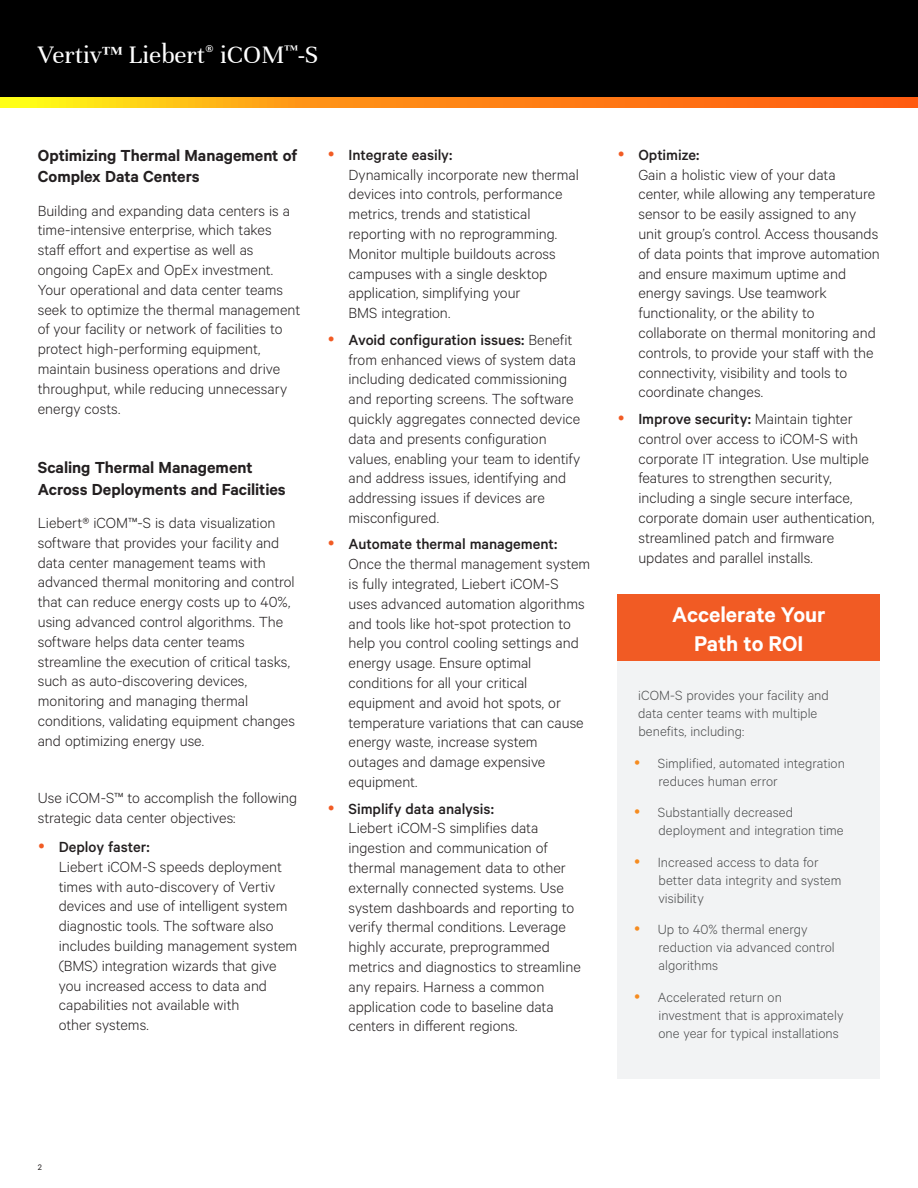
<style>
.page{position:relative;width:918px;height:1188px;background:#fff}
.page>*{position:absolute;margin:0;border:0;box-sizing:border-box;transform-origin:0 0}
.t1{font:27px "Unna";color:#fff}
.Orange_Box_Heading{font:600 24px/28.8px "Calibre";color:#fff;text-align:center}
.Vertiv_Heading{font:600 18px/21.6px "Calibre";color:#231f20}
.Vertiv_Body_Text{font:300 16.5px/19.8px "Calibre";color:#231f20}
.Gray_Column_Body_Tex{font:300 15px/18px "Calibre";color:#4b4c4d}
.t2{font:9px "Calibre";color:#231f20}
.s1{font-weight:500}
</style>
<div class="page">
<div style="left:0;top:0;width:918px;height:108px;background:#000"></div>
<svg style="left:0;top:98px;width:918px;height:10px;background:#ff9314"></svg>
<div style="left:617px;top:594px;width:263px;height:69px;background:#f15b24"></div>
<div style="left:617px;top:661px;width:263px;height:418px;background:#f2f3f4"></div>
<h1 class="t1" style="left:38px;top:39px;width:282px">Vertiv™ Liebert<sup>®</sup> iCOM<sup>™</sup>-S</h1>
<p class="Vertiv_Heading" style="left:38px;top:144px;width:261px">Optimizing Thermal Management of<br>Complex Data Centers</p>
<p class="Vertiv_Body_Text" style="left:38px;top:200px;width:264px">Building and expanding data centers is a time-intensive enterprise, which takes staff effort and expertise as well as ongoing CapEx and OpEx investment.<br>Your operational and data center teams seek to optimize the thermal management of your facility or network of facilities to protect high-performing equipment, maintain business operations and drive throughput, while reducing unnecessary energy costs.</p>
<p class="Vertiv_Heading" style="left:38px;top:456px;width:249px">Scaling Thermal Management<br>Across Deployments and Facilities</p>
<p class="Vertiv_Body_Text" style="left:38px;top:512px;width:259px">Liebert® iCOM™-S is data visualization software that provides your facility and data center management teams with advanced thermal monitoring and control that can reduce energy costs up to 40%, using advanced control algorithms. The software helps data center teams streamline the execution of critical tasks, such as auto-discovering devices, monitoring and managing thermal conditions, validating equipment changes and optimizing energy use.</p>
<p class="Vertiv_Body_Text" style="left:38px;top:788px;width:261px">Use iCOM-S™ to accomplish the following strategic data center objectives:</p>
<p class="Vertiv_Body_Text" style="left:59px;top:836px;width:240px"><span class="s1">Deploy faster:<br></span>Liebert iCOM-S speeds deployment times with auto-discovery of Vertiv devices and use of intelligent system diagnostic tools. The software also includes building management system (BMS) integration wizards that give you increased access to data and capabilities not available with<br>other systems.</p>
<p class="Vertiv_Body_Text" style="left:349px;top:144px;width:232px"><span class="s1">Integrate easily:<br></span>Dynamically incorporate new thermal devices into controls, performance metrics, trends and statistical reporting with no reprogramming.<br>Monitor multiple buildouts across campuses with a single desktop application, simplifying your<br>BMS integration.</p>
<p class="Vertiv_Body_Text" style="left:349px;top:329px;width:233px"><span class="s1">Avoid configuration issues:</span> Benefit from enhanced views of system data including dedicated commissioning and reporting screens. The software quickly aggregates connected device data and presents configuration values, enabling your team to identify and address issues, identifying and addressing issues if devices are misconfigured.</p>
<p class="Vertiv_Body_Text" style="left:349px;top:534px;width:243px"><span class="s1">Automate thermal management:<br></span>Once the thermal management system is fully integrated, Liebert iCOM-S uses advanced automation algorithms and tools like hot-spot protection to help you control cooling settings and energy usage. Ensure optimal conditions for all your critical equipment and avoid hot spots, or temperature variations that can cause energy waste, increase system outages and damage expensive equipment.</p>
<p class="Vertiv_Body_Text" style="left:349px;top:798px;width:234px"><span class="s1">Simplify data analysis:<br></span>Liebert iCOM-S simplifies data ingestion and communication of thermal management data to other externally connected systems. Use system dashboards and reporting to verify thermal conditions. Leverage highly accurate, preprogrammed metrics and diagnostics to streamline any repairs. Harness a common application code to baseline data centers in different regions.</p>
<p class="Vertiv_Body_Text" style="left:638px;top:144px;width:243px"><span class="s1">Optimize:<br></span>Gain a holistic view of your data center, while allowing any temperature sensor to be easily assigned to any unit group’s control. Access thousands of data points that improve automation and ensure maximum uptime and energy savings. Use teamwork functionality, or the ability to collaborate on thermal monitoring and controls, to provide your staff with the connectivity, visibility and tools to coordinate changes.</p>
<p class="Vertiv_Body_Text" style="left:638px;top:408px;width:238px"><span class="s1">Improve security:</span> Maintain tighter control over access to iCOM-S with corporate IT integration. Use multiple features to strengthen security, including a single secure interface, corporate domain user authentication, streamlined patch and firmware updates and parallel installs.</p>
<p class="Orange_Box_Heading" style="left:672px;top:600px;width:155px">Accelerate Your<br>Path to ROI</p>
<p class="Gray_Column_Body_Tex" style="left:638px;top:686px;width:192px">iCOM-S provides your facility and data center teams with multiple benefits, including:</p>
<p class="Gray_Column_Body_Tex" style="left:658px;top:753px;width:189px">Simplified, automated integration reduces human error</p>
<p class="Gray_Column_Body_Tex" style="left:658px;top:803px;width:187px">Substantially decreased deployment and integration time</p>
<p class="Gray_Column_Body_Tex" style="left:658px;top:852px;width:185px">Increased access to data for better data integrity and system visibility</p>
<p class="Gray_Column_Body_Tex" style="left:658px;top:920px;width:178px">Up to 40% thermal energy reduction via advanced control algorithms</p>
<p class="Gray_Column_Body_Tex" style="left:658px;top:987px;width:187px">Accelerated return on investment that is approximately one year for typical installations</p>
<p class="t2" style="left:38px;top:1162px;width:6px">2</p>
</div>
